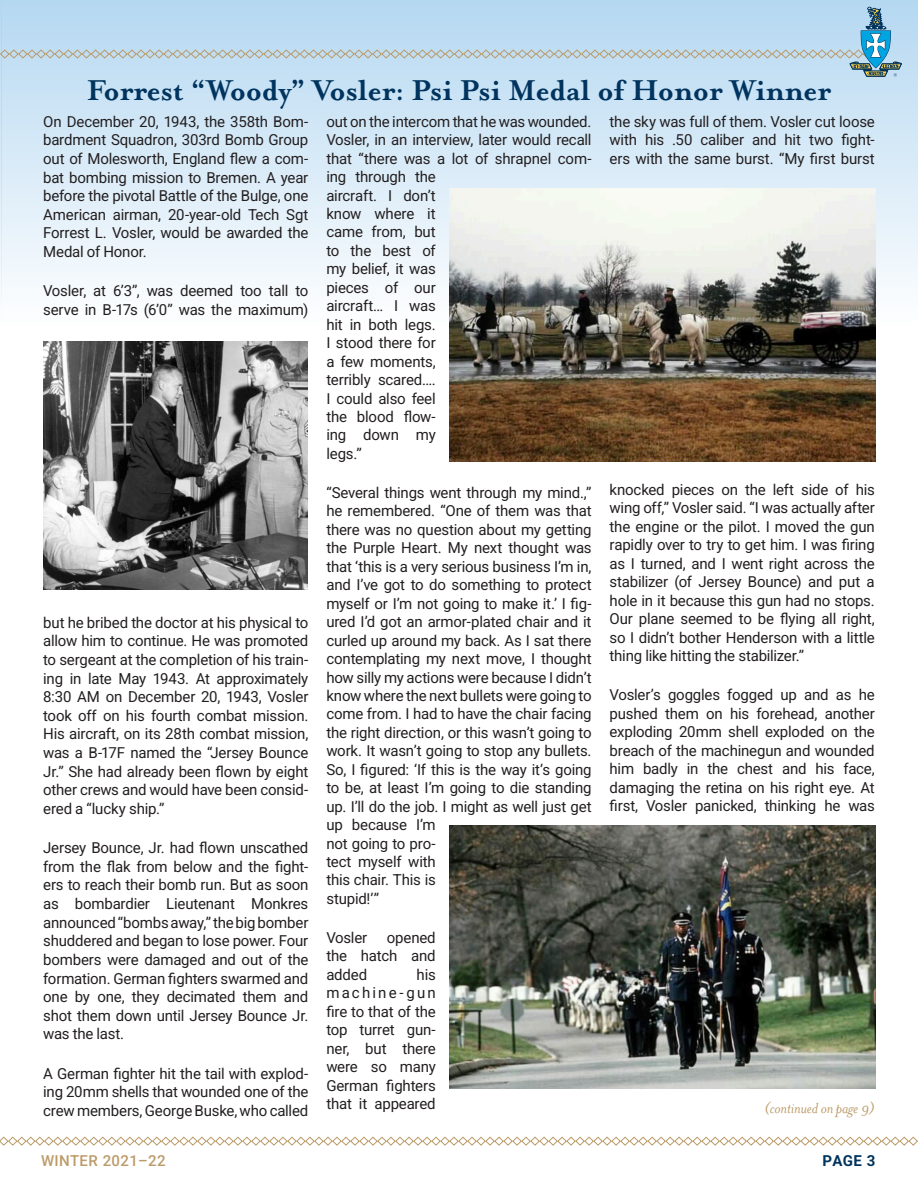
<style>
.page{position:relative;width:918px;height:1188px;background:#fff}
.page>*{position:absolute;margin:0;border:0;box-sizing:border-box;transform-origin:0 0}
.Header_1{font:700 33px "Mrs Eaves OT";letter-spacing:-.01em;color:#00345e}
.Header_1-2{font:italic 16.5px "Mrs Eaves OT";letter-spacing:-.01em;color:#bc9b69}
.Body{font:15px/18.5px "Roboto";letter-spacing:-.015em;color:#231f20;text-align:justify}
.t1{font:500 15px "Roboto";letter-spacing:.025em;color:#bc9b69}
.t2{font:700 15px "Roboto";color:#00345e}
</style>
<div class="page">
<hr style="left:0;top:0;width:2px;height:326px;background:#b1d6f1">
<div style="left:2px;top:0;width:916px;height:326px;background:linear-gradient(to bottom,#b5d8f1,#fefefe)"></div>
<svg style="left:0;top:7px;width:902px;height:70px;background:#bad7ec"></svg>
<svg style="left:0;top:1136px;width:918px;height:10px"></svg>
<img style="left:43px;top:342px;width:265px;height:248px">
<img style="left:449px;top:189px;width:427px;height:273px">
<img style="left:449px;top:826px;width:427px;height:262px">
<p class="Header_1" style="left:87px;top:71px;width:746px">Forrest “Woody” Vosler: Psi Psi Medal of Honor Winner</p>
<p class="Body" style="left:43px;top:112px;width:267px">On December 20, 1943, the 358th Bom&shy;bardment Squadron, 303rd Bomb Group out of Molesworth, England flew a com&shy;bat bombing mission to Bremen. A year before the pivotal Battle of the Bulge, one American airman, 20-year-old Tech Sgt Forrest L. Vosler, would be awarded the Medal of Honor.</p>
<p class="Body" style="left:43px;top:281px;width:267px">Vosler, at 6’3”, was deemed too tall to serve in B-17s (6’0” was the maximum)</p>
<p class="Body" style="left:610px;top:112px;width:267px">the sky was full of them. Vosler cut loose with his .50 caliber and hit two fight&shy;ers with the same burst. “My first burst</p>
<p class="Body" style="left:326px;top:112px;width:267px;text-align:left">out on the intercom that he was wounded.<br>Vosler, in an interview, later would recall that “there was a lot of shrapnel com&shy;ing through the<br>aircraft. I don’t<br>know where it<br>came from, but<br>to the best of<br>my belief, it was<br>pieces of our<br>aircraft… I was<br>hit in both legs.<br>I stood there for<br>a few moments,<br>terribly scared….<br>I could also feel<br>the blood flow-<br>ing down my<br>legs.”</p>
<p class="Body" style="left:326px;top:483px;width:267px;text-align:left">“Several things went through my mind.,” he remembered. “One of them was that there was no question about my getting the Purple Heart. My next thought was that ‘this is a very serious business I’m in, and I’ve got to do something to protect myself or I’m not going to make it.’ I fig&shy;ured I’d got an armor-plated chair and it curled up around my back. As I sat there contemplating my next move, I thought how silly my actions were because I didn’t know where the next bullets were going to come from. I had to have the chair facing the right direction, or this wasn’t going to work. It wasn’t going to stop any bullets.<br>So, I figured: ‘If this is the way it’s going to be, at least I’m going to die standing up. I’ll do the job. I might as well just get up because I’m<br>not going to pro-<br>tect myself with<br>this chair. This is<br>stupid!’”</p>
<p class="Body" style="left:326px;top:928px;width:42px">Vosler</p>
<p class="Body" style="left:610px;top:479px;width:267px">knocked pieces on the left side of his wing off,” Vosler said. “I was actually after the engine or the pilot. I moved the gun rapidly over to try to get him. I was firing as I turned, and I went right across the stabilizer (of Jersey Bounce) and put a hole in it because this gun had no stops.<br>Our plane seemed to be flying all right, so I didn’t bother Henderson with a little thing like hitting the stabilizer.”</p>
<p class="Body" style="left:610px;top:685px;width:267px">Vosler’s goggles fogged up and as he pushed them on his forehead, another exploding 20mm shell exploded on the breach of the machinegun and wounded him badly in the chest and his face, damaging the retina on his right eye. At first, Vosler panicked, thinking he was</p>
<p class="Body" style="left:43px;top:612px;width:267px">but he bribed the doctor at his physical to allow him to continue. He was promoted to sergeant at the completion of his train&shy;ing in late May 1943. At approximately 8:30 AM on December 20, 1943, Vosler took off on his fourth combat mission.<br>His aircraft, on its 28th combat mission, was a B-17F named the “Jersey Bounce Jr.” She had already been flown by eight other crews and would have been consid&shy;ered a “lucky ship.”</p>
<p class="Body" style="left:43px;top:838px;width:267px">Jersey Bounce, Jr. had flown unscathed from the flak from below and the fight&shy;ers to reach their bomb run. But as soon as bombardier Lieutenant Monkres announced “bombs away,” the big bomber shuddered and began to lose power. Four bombers were damaged and out of the formation. German fighters swarmed and one by one, they decimated them and shot them down until Jersey Bounce Jr. was the last.</p>
<p class="Body" style="left:43px;top:1064px;width:267px">A German fighter hit the tail with explod&shy;ing 20mm shells that wounded one of the crew members, George Buske, who called</p>
<p class="Body" style="left:326px;top:928px;width:111px;text-indent:60px">opened the hatch and added</p>
<p class="Body" style="left:326px;top:965px;width:111px;text-indent:90px">his machine-gun fire to that of the top turret gun&shy;ner, but there were so many German fighters that it appeared</p>
<p class="Header_1-2" style="left:764px;top:1099px;width:112px">(continued on page 9)</p>
<p class="t1" style="left:41px;top:1150px;width:126px">WINTER 2021–22</p>
<p class="t2" style="left:822px;top:1150px;width:54px">PAGE 3</p>
</div>
